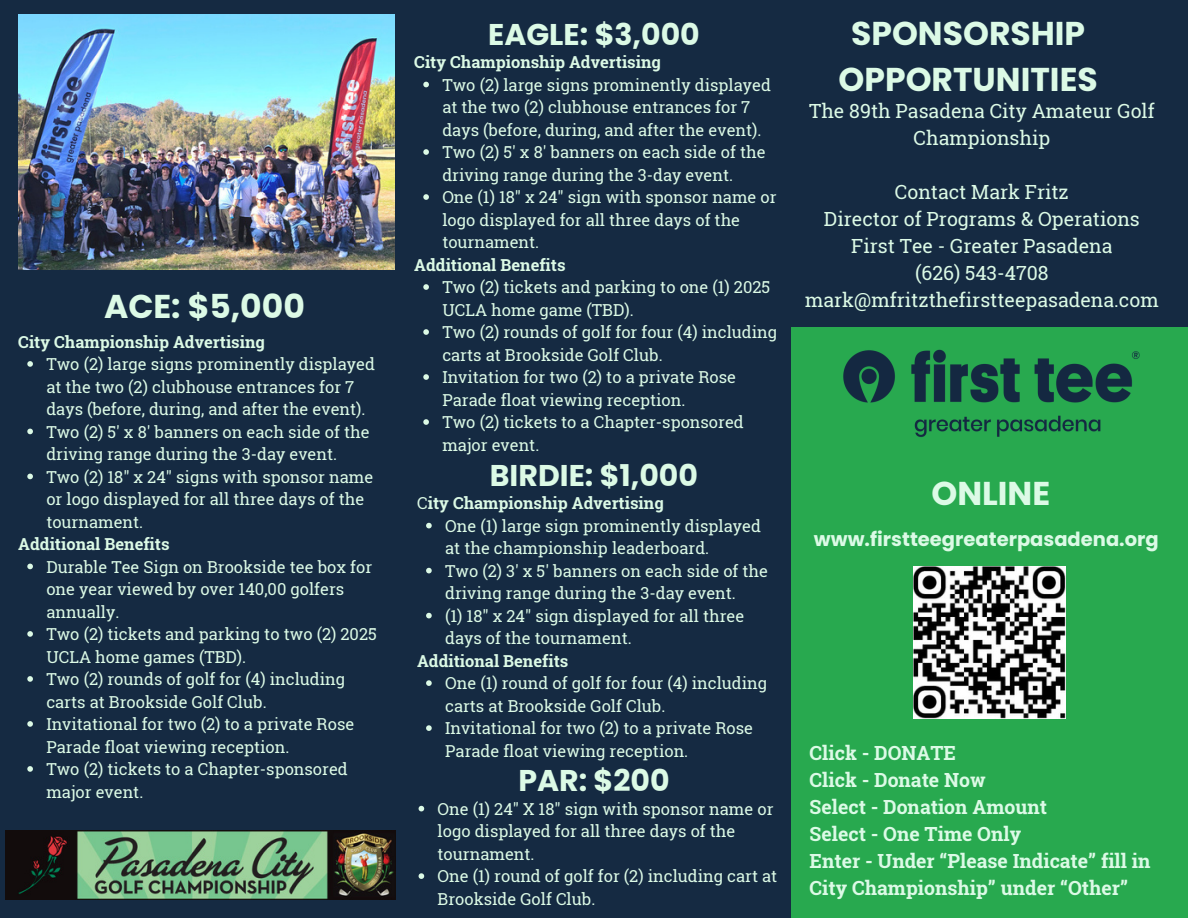
<style>
.page{position:relative;width:1188px;height:918px;background:#152a42}
.page>*{position:absolute;margin:0;border:0;box-sizing:border-box;transform-origin:0 0}
.t1{font:700 33px/46.2px "Poppins";color:#dcfae6;text-align:center}
.t2{font:700 30px "Poppins";color:#dcfae6}
.t3{font:19.5px/27px "Roboto Slab";color:#dcfae6;text-align:center}
.t4{font:700 19.5px/27px "Roboto Slab";color:#dcfae6}
.t5{font:700 19.5px "Poppins";color:#dcfae6}
.t6{font:16.5px/22.5px "Roboto Slab";color:#dcfae6}
.t7{font:700 16.5px "Roboto Slab";color:#dcfae6}
.s1{font-weight:400}
</style>
<div class="page">
<div style="left:791px;top:327px;width:397px;height:591px;background:#28a94f"></div>
<img style="left:914px;top:566px;width:152px;height:152px">
<img style="left:18px;top:14px;width:376px;height:255px">
<img style="left:6px;top:831px;width:389px;height:68px">
<img style="left:843px;top:349px;width:297px;height:88px">
<svg style="left:419px;top:806px;width:5px;height:5px"></svg>
<svg style="left:419px;top:873px;width:5px;height:6px"></svg>
<svg style="left:426px;top:523px;width:6px;height:5px"></svg>
<svg style="left:426px;top:568px;width:6px;height:5px"></svg>
<svg style="left:426px;top:613px;width:6px;height:5px"></svg>
<svg style="left:426px;top:680px;width:6px;height:6px"></svg>
<svg style="left:426px;top:725px;width:6px;height:6px"></svg>
<svg style="left:423px;top:82px;width:6px;height:5px"></svg>
<svg style="left:423px;top:149px;width:6px;height:6px"></svg>
<svg style="left:423px;top:194px;width:6px;height:6px"></svg>
<svg style="left:423px;top:284px;width:6px;height:6px"></svg>
<svg style="left:423px;top:329px;width:6px;height:6px"></svg>
<svg style="left:423px;top:374px;width:6px;height:6px"></svg>
<svg style="left:423px;top:419px;width:6px;height:6px"></svg>
<svg style="left:27px;top:361px;width:6px;height:6px"></svg>
<svg style="left:27px;top:429px;width:6px;height:5px"></svg>
<svg style="left:27px;top:474px;width:6px;height:5px"></svg>
<svg style="left:27px;top:564px;width:6px;height:5px"></svg>
<svg style="left:27px;top:631px;width:6px;height:6px"></svg>
<svg style="left:27px;top:676px;width:6px;height:6px"></svg>
<svg style="left:27px;top:721px;width:6px;height:6px"></svg>
<svg style="left:27px;top:766px;width:6px;height:6px"></svg>
<h4 class="t1" style="left:104px;top:284px;width:202px">ACE: $5,000</h4>
<p class="t7" style="left:18px;top:330px;width:248px">City Championship Advertising</p>
<p class="t6" style="left:46px;top:352px;width:330px">Two (2) large signs prominently displayed at the two (2) clubhouse entrances for 7 days (before, during, and after the event).</p>
<h1 class="t6" style="left:46px;top:420px;width:325px">Two (2) 5' x 8' banners on each side of the driving range during the 3-day event.</h1>
<p class="t6" style="left:46px;top:465px;width:328px">Two (2) 18" x 24" signs with sponsor name or logo displayed for all three days of the tournament.</p>
<p class="t7" style="left:18px;top:533px;width:153px">Additional Benefits</p>
<p class="t6" style="left:46px;top:555px;width:327px">Durable Tee Sign on Brookside tee box for one year viewed by over 140,00 golfers annually.</p>
<h1 class="t6" style="left:46px;top:622px;width:332px">Two (2) tickets and parking to two (2) 2025<br>UCLA home games (TBD).</h1>
<h3 class="t6" style="left:46px;top:667px;width:300px">Two (2) rounds of golf for (4) including carts at Brookside Golf Club.</h3>
<h3 class="t6" style="left:46px;top:712px;width:309px">Invitational for two (2) to a private Rose<br>Parade float viewing reception.</h3>
<p class="t6" style="left:46px;top:757px;width:303px">Two (2) tickets to a Chapter-sponsored major event.</p>
<p class="t2" style="left:488px;top:13px;width:213px">EAGLE: $3,000</p>
<p class="t7" style="left:414px;top:51px;width:248px">City Championship Advertising</p>
<p class="t6" style="left:442px;top:73px;width:330px">Two (2) large signs prominently displayed at the two (2) clubhouse entrances for 7 days (before, during, and after the event).</p>
<p class="t6" style="left:442px;top:141px;width:325px">Two (2) 5' x 8' banners on each side of the driving range during the 3-day event.</p>
<h4 class="t6" style="left:442px;top:186px;width:336px">One (1) 18" x 24" sign with sponsor name or logo displayed for all three days of the tournament.</h4>
<p class="t7" style="left:414px;top:253px;width:153px">Additional Benefits</p>
<p class="t6" style="left:442px;top:276px;width:329px">Two (2) tickets and parking to one (1) 2025<br>UCLA home game (TBD).</p>
<p class="t6" style="left:442px;top:321px;width:336px">Two (2) rounds of golf for four (4) including carts at Brookside Golf Club.</p>
<p class="t6" style="left:442px;top:366px;width:295px">Invitation for two (2) to a private Rose<br>Parade float viewing reception.</p>
<p class="t6" style="left:442px;top:411px;width:303px">Two (2) tickets to a Chapter-sponsored major event.</p>
<p class="t2" style="left:490px;top:454px;width:210px">BIRDIE: $1,000</p>
<h4 class="t7" style="left:417px;top:492px;width:248px"><span class="s1">C</span>ity Championship Advertising</h4>
<p class="t6" style="left:445px;top:514px;width:317px">One (1) large sign prominently displayed at the championship leaderboard.</p>
<p class="t6" style="left:445px;top:559px;width:325px">Two (2) 3' x 5' banners on each side of the driving range during the 3-day event.</p>
<p class="t6" style="left:445px;top:604px;width:301px">(1) 18" x 24" sign displayed for all three days of the tournament.</p>
<p class="t7" style="left:417px;top:650px;width:153px">Additional Benefits</p>
<h1 class="t6" style="left:445px;top:672px;width:324px">One (1) round of golf for four (4) including carts at Brookside Golf Club.</h1>
<h4 class="t6" style="left:445px;top:717px;width:309px">Invitational for two (2) to a private Rose<br>Parade float viewing reception.</h4>
<h4 class="t2" style="left:518px;top:760px;width:153px">PAR: $200</h4>
<p class="t6" style="left:438px;top:797px;width:337px">One (1) 24" X 18" sign with sponsor name or logo displayed for all three days of the tournament.</p>
<h1 class="t6" style="left:438px;top:865px;width:341px">One (1) round of golf for (2) including cart at<br>Brookside Golf Club.</h1>
<h1 class="t1" style="left:839px;top:10px;width:261px">SPONSORSHIP<br>OPPORTUNITIES</h1>
<p class="t3" style="left:809px;top:97px;width:347px">The 89th Pasadena City Amateur Golf<br>Championship</p>
<p class="t3" style="left:805px;top:178px;width:355px">Contact Mark Fritz<br>Director of Programs &amp; Operations<br>First Tee - Greater Pasadena<br>(626) 543-4708 mark@mfritzthefirstteepasadena.com</p>
<p class="t1" style="left:931px;top:470px;width:120px">ONLINE</p>
<p class="t5" style="left:814px;top:525px;width:346px">www.firstteegreaterpasadena.org</p>
<p class="t4" style="left:810px;top:739px;width:342px">Click - DONATE<br>Click - Donate Now<br>Select - Donation Amount<br>Select - One Time Only<br>Enter - Under “Please Indicate” fill in<br>City Championship” under “Other”</p>
</div>
